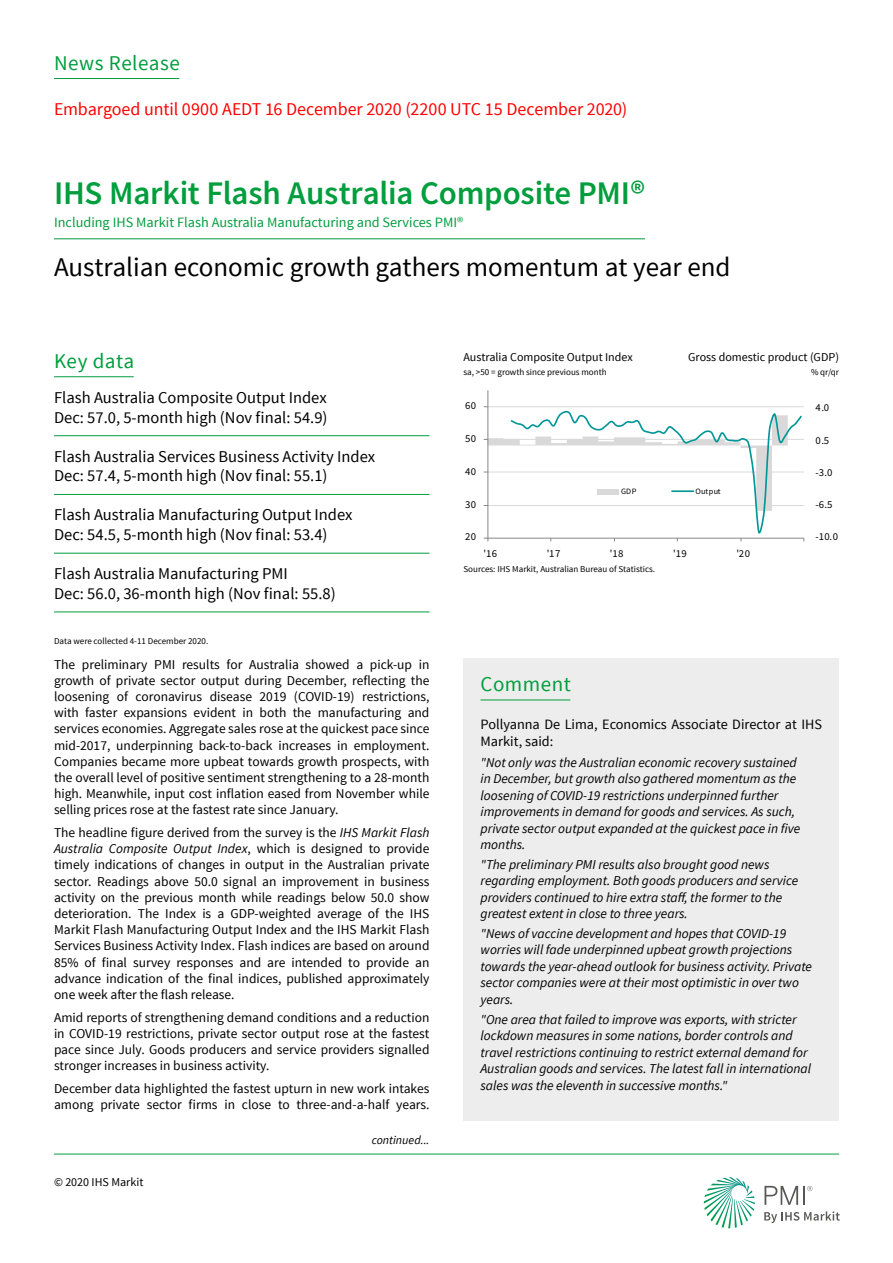
<style>
.page{position:relative;width:893px;height:1263px;background:#fff}
.page>*{position:absolute;margin:0;border:0;box-sizing:border-box;transform-origin:0 0}
.t1{font:33px "Source Sans Variable";letter-spacing:-.005em;color:#009e3d}
.t2{font:27px "Source Sans Pro";color:#000}
.t3{font:21px "Source Sans Pro";letter-spacing:.025em;color:#009e3d}
.t4{font:18px "Source Sans Pro";letter-spacing:-.005em;color:#f00}
.t5{font:16.5px/19.8px "Source Sans Pro";color:#000}
.t6{font:14.25px "Source Sans Pro";color:#009e3d}
.t7{font:14.25px/17.1px "Source Sans Pro";color:#000}
.t8{font:13.5px/16.2px "Source Sans Pro";color:#000;text-align:justify}
.t9{font:italic 13.5px/16.5px "Source Sans Pro";color:#000}
.t10{font:12px "Source Sans Pro";color:#000}
.t11{font:italic 12px "Source Sans Pro";color:#000}
.t12{font:10.65px "Source Sans Pro";letter-spacing:.04em;color:#000}
.t13{font:9px "Source Sans Pro";color:#000}
.t14{font:8.1px "Source Sans Pro";letter-spacing:.04em;color:#000}
.s1{font-style:italic}
</style>
<div class="page">
<hr style="left:54px;top:1154px;width:785px;height:1px;background:#009e3d">
<svg style="left:704px;top:1177px;width:51px;height:51px"></svg>
<svg style="left:764px;top:1211px;width:76px;height:12px"></svg>
<svg style="left:764px;top:1186px;width:48px;height:19px"></svg>
<hr style="left:487px;top:390px;width:1px;height:148px;background:#868686">
<svg style="left:484px;top:406px;width:320px;height:135px"></svg>
<div style="left:597px;top:489px;width:22px;height:5px;background:#d9d9d9"></div>
<hr style="left:672px;top:490px;width:21px;height:2px;background:#009697">
<hr style="left:54px;top:376px;width:80px;height:1px;background:#009e3d">
<hr style="left:54px;top:78px;width:125px;height:1px;background:#009e3d">
<hr style="left:54px;top:238px;width:591px;height:1px;background:#009e3d">
<hr style="left:54px;top:435px;width:375px;height:1px;background:#009e3d">
<hr style="left:54px;top:494px;width:375px;height:1px;background:#009e3d">
<hr style="left:54px;top:553px;width:375px;height:1px;background:#009e3d">
<hr style="left:54px;top:612px;width:375px;height:1px;background:#009e3d">
<div style="left:463px;top:658px;width:376px;height:60px;background:#ededed"></div>
<hr style="left:480px;top:700px;width:90px;height:1px;background:#009e3d">
<div style="left:463px;top:718px;width:376px;height:402px;background:#ededed"></div>
<h3 class="t3" style="left:54px;top:50px;width:127px">News Release</h3>
<h3 class="t4" style="left:54px;top:98px;width:575px">Embargoed until 0900 AEDT 16 December 2020 (2200 UTC 15 December 2020)</h3>
<h1 class="t1" style="left:54px;top:174px;width:592px">IHS Markit Flash Australia Composite PMI®</h1>
<p class="t6" style="left:54px;top:213px;width:411px">Including IHS Markit Flash Australia Manufacturing and Services PMI®</p>
<h2 class="t2" style="left:54px;top:250px;width:678px">Australian economic growth gathers momentum at year end</h2>
<h3 class="t3" style="left:54px;top:348px;width:82px">Key data</h3>
<p class="t5" style="left:54px;top:388px;width:275px">Flash Australia Composite Output Index<br>Dec: 57.0, 5-month high (Nov final: 54.9)</p>
<p class="t5" style="left:54px;top:446px;width:323px">Flash Australia Services Business Activity Index<br>Dec: 57.4, 5-month high (Nov final: 55.1)</p>
<p class="t5" style="left:54px;top:505px;width:300px">Flash Australia Manufacturing Output Index<br>Dec: 54.5, 5-month high (Nov final: 53.4)</p>
<p class="t5" style="left:54px;top:564px;width:283px">Flash Australia Manufacturing PMI<br>Dec: 56.0, 36-month high (Nov final: 55.8)</p>
<p class="t13" style="left:54px;top:635px;width:156px">Data were collected 4-11 December 2020.</p>
<p class="t8" style="left:54px;top:656px;width:377px">The preliminary PMI results for Australia showed a pick-up in growth of private sector output during December, reflecting the loosening of coronavirus disease 2019 (COVID-19) restrictions, with faster expansions evident in both the manufacturing and services economies. Aggregate sales rose at the quickest pace since mid-2017, underpinning back-to-back increases in employment.<br>Companies became more upbeat towards growth prospects, with the overall level of positive sentiment strengthening to a 28-month high. Meanwhile, input cost inflation eased from November while selling prices rose at the fastest rate since January.</p>
<p class="t8" style="left:54px;top:825px;width:377px">The headline figure derived from the survey is the <span class="s1">IHS Markit Flash Australia Composite Output Index</span>, which is designed to provide timely indications of changes in output in the Australian private sector. Readings above 50.0 signal an improvement in business activity on the previous month while readings below 50.0 show deterioration. The Index is a GDP-weighted average of the IHS Markit Flash Manufacturing Output Index and the IHS Markit Flash Services Business Activity Index. Flash indices are based on around 85% of final survey responses and are intended to provide an advance indication of the final indices, published approximately one week after the flash release.</p>
<p class="t8" style="left:54px;top:1009px;width:377px">Amid reports of strengthening demand conditions and a reduction in COVID-19 restrictions, private sector output rose at the fastest pace since July. Goods producers and service providers signalled stronger increases in business activity.</p>
<p class="t8" style="left:54px;top:1080px;width:377px">December data highlighted the fastest upturn in new work intakes among private sector firms in close to three-and-a-half years.</p>
<p class="t10" style="left:54px;top:1175px;width:91px">© 2020 IHS Markit</p>
<p class="t11" style="left:372px;top:1133px;width:59px">continued...</p>
<p class="t10" style="left:463px;top:350px;width:171px">Australia Composite Output Index</p>
<p class="t13" style="left:463px;top:366px;width:145px">sa, &gt;50 = growth since previous month</p>
<p class="t10" style="left:688px;top:350px;width:152px">Gross domestic product (GDP)</p>
<p class="t13" style="left:811px;top:366px;width:29px">% qr/qr</p>
<p class="t12" style="left:465px;top:399px;width:13px">60</p>
<p class="t12" style="left:815px;top:401px;width:15px">4.0</p>
<p class="t12" style="left:465px;top:432px;width:13px">50</p>
<p class="t12" style="left:815px;top:433px;width:15px">0.5</p>
<p class="t12" style="left:465px;top:465px;width:13px">40</p>
<p class="t12" style="left:815px;top:466px;width:18px">-3.0</p>
<p class="t12" style="left:465px;top:497px;width:13px">30</p>
<p class="t14" style="left:621px;top:486px;width:17px">GDP</p>
<p class="t14" style="left:695px;top:486px;width:27px">Output</p>
<p class="t12" style="left:465px;top:530px;width:13px">20</p>
<p class="t12" style="left:483px;top:547px;width:15px">'16</p>
<p class="t12" style="left:547px;top:547px;width:15px">'17</p>
<p class="t12" style="left:610px;top:547px;width:15px">'18</p>
<p class="t12" style="left:673px;top:547px;width:15px">'19</p>
<p class="t12" style="left:736px;top:547px;width:15px">'20</p>
<p class="t13" style="left:463px;top:564px;width:193px">Sources: IHS Markit, Australian Bureau of Statistics.</p>
<p class="t12" style="left:815px;top:498px;width:18px">-6.5</p>
<p class="t12" style="left:815px;top:530px;width:24px">-10.0</p>
<h3 class="t3" style="left:480px;top:671px;width:92px">Comment</h3>
<p class="t7" style="left:480px;top:716px;width:343px">Pollyanna De Lima, Economics Associate Director at IHS<br>Markit, said:</p>
<p class="t9" style="left:480px;top:754px;width:321px">"Not only was the Australian economic recovery sustained in December, but growth also gathered momentum as the loosening of COVID-19 restrictions underpinned further improvements in demand for goods and services. As such, private sector output expanded at the quickest pace in five months.</p>
<p class="t9" style="left:480px;top:856px;width:319px">"The preliminary PMI results also brought good news regarding employment. Both goods producers and service providers continued to hire extra staff, the former to the greatest extent in close to three years.</p>
<p class="t9" style="left:480px;top:925px;width:333px">"News of vaccine development and hopes that COVID-19 worries will fade underpinned upbeat growth projections towards the year-ahead outlook for business activity. Private sector companies were at their most optimistic in over two years.</p>
<p class="t9" style="left:480px;top:1011px;width:332px">"One area that failed to improve was exports, with stricter lockdown measures in some nations, border controls and travel restrictions continuing to restrict external demand for Australian goods and services. The latest fall in international sales was the eleventh in successive months."</p>
</div>
